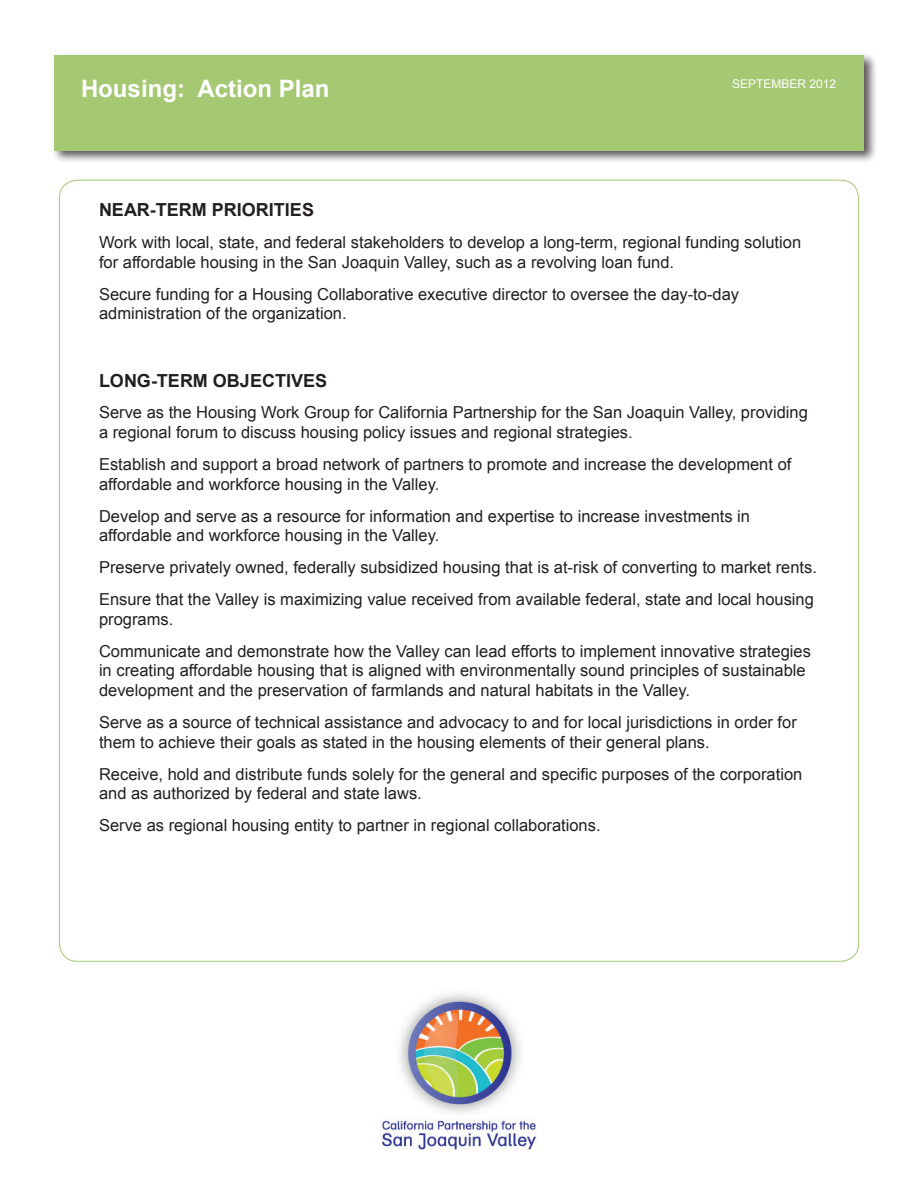
<style>
.page{position:relative;width:918px;height:1188px;background:#fff}
.page>*{position:absolute;margin:0;border:0;box-sizing:border-box;transform-origin:0 0}
.t1{font:700 24px "Arial";color:#fff}
.t2{font:700 18px "Arial";color:#231f20}
.t3{font:16.5px/19.8px "Arial";color:#231f20}
.t4{font:12px "Arial";color:#fff}
</style>
<div class="page">
<img style="left:380px;top:993px;width:156px;height:157px">
<div style="left:51px;top:52px;width:826px;height:112px;background:#231f20;opacity:.75"></div>
<div style="left:54px;top:55px;width:810px;height:96px;background:#a5c873"></div>
<h1 class="t1" style="left:81px;top:72px;width:250px">Housing: Action Plan</h1>
<p class="t4" style="left:732px;top:76px;width:106px">SEPTEMBER 2012</p>
<p class="t2" style="left:99px;top:198px;width:217px">NEAR-TERM PRIORITIES</p>
<p class="t3" style="left:99px;top:232px;width:704px">Work with local, state, and federal stakeholders to develop a long-term, regional funding solution for affordable housing in the San Joaquin Valley, such as a revolving loan fund.</p>
<p class="t3" style="left:99px;top:284px;width:642px">Secure funding for a Housing Collaborative executive director to oversee the day-to-day administration of the organization.</p>
<p class="t2" style="left:99px;top:368px;width:230px">LONG-TERM OBJECTIVES</p>
<p class="t3" style="left:99px;top:403px;width:710px">Serve as the Housing Work Group for California Partnership for the San Joaquin Valley, providing a regional forum to discuss housing policy issues and regional strategies.</p>
<p class="t3" style="left:99px;top:454px;width:694px">Establish and support a broad network of partners to promote and increase the development of affordable and workforce housing in the Valley.</p>
<p class="t3" style="left:99px;top:506px;width:653px">Develop and serve as a resource for information and expertise to increase investments in affordable and workforce housing in the Valley.</p>
<p class="t3" style="left:99px;top:552px;width:720px;line-height:31.8px">Preserve privately owned, federally subsidized housing that is at-risk of converting to market rents.<br>Ensure that the Valley is maximizing value received from available federal, state and local housing</p>
<p class="t3" style="left:99px;top:603px;width:713px;line-height:31.8px">programs.<br>Communicate and demonstrate how the Valley can lead efforts to implement innovative strategies</p>
<p class="t3" style="left:99px;top:661px;width:708px">in creating affordable housing that is aligned with environmentally sound principles of sustainable development and the preservation of farmlands and natural habitats in the Valley.</p>
<p class="t3" style="left:99px;top:712px;width:699px">Serve as a source of technical assistance and advocacy to and for local jurisdictions in order for them to achieve their goals as stated in the housing elements of their general plans.</p>
<p class="t3" style="left:99px;top:764px;width:705px">Receive, hold and distribute funds solely for the general and specific purposes of the corporation and as authorized by federal and state laws.</p>
<p class="t3" style="left:99px;top:816px;width:503px">Serve as regional housing entity to partner in regional collaborations.</p>
</div>
